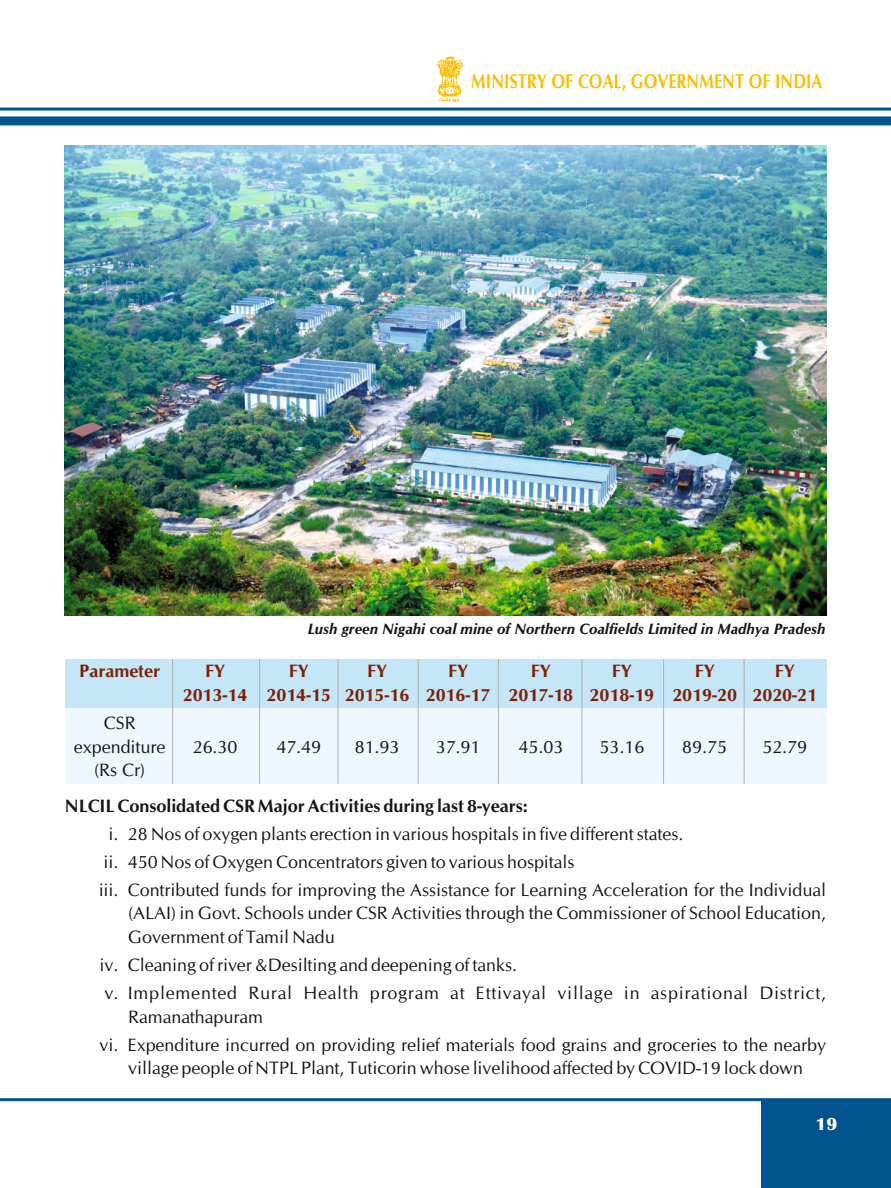
<style>
.page{position:relative;width:891px;height:1188px;background:#fff}
.page>*{position:absolute;margin:0;border:0;box-sizing:border-box;transform-origin:0 0}
.t1{font:700 19.95px "CG Omega";color:#fcbd00;scale:.82 1}
.t2{font:18px/28px "CG Omega";color:#151616}
.t3{font:18px/28px "CG Omega";letter-spacing:.045em;color:#151616}
.t4{font:700 18px/23.7px "CG Omega";color:#7d1f06}
.t5{font:700 18px "CG Omega";color:#151616}
.t6{font:700 18px "Britannic";color:#fff}
.t7{font:italic 700 15px "CG Omega";color:#151616}
</style>
<div class="page">
<div style="left:65px;top:659px;width:761px;height:84px;background:#c5e6f6"></div>
<div style="left:65px;top:709px;width:761px;height:75px;background:#edf7fd"></div>
<hr style="left:172px;top:659px;width:1px;height:125px;background:#afb0b0">
<hr style="left:338px;top:659px;width:1px;height:125px;background:#afb0b0">
<hr style="left:498px;top:659px;width:1px;height:125px;background:#afb0b0">
<hr style="left:581px;top:659px;width:1px;height:125px;background:#afb0b0">
<hr style="left:259px;top:659px;width:1px;height:125px;background:#afb0b0">
<hr style="left:418px;top:659px;width:1px;height:125px;background:#afb0b0">
<hr style="left:663px;top:659px;width:1px;height:125px;background:#afb0b0">
<hr style="left:744px;top:659px;width:1px;height:125px;background:#afb0b0">
<div style="left:762px;top:1100px;width:129px;height:88px;background:#01548f"></div>
<div style="left:0;top:116px;width:891px;height:9px;background:#01548f"></div>
<hr style="left:0;top:108px;width:891px;height:3px;background:#01548f">
<hr style="left:0;top:1098px;width:891px;height:3px;background:#01548f">
<img style="left:437px;top:56px;width:26px;height:47px">
<img style="left:65px;top:146px;width:761px;height:470px">
<p class="t1" style="left:471px;top:73px;width:430px">MINISTRY OF COAL, GOVERNMENT OF INDIA</p>
<p class="t7" style="left:307px;top:623px;width:519px">Lush green Nigahi coal mine of Northern Coalfields Limited in Madhya Pradesh</p>
<p class="t4" style="left:79px;top:661px;width:82px">Parameter</p>
<p class="t4" style="left:205px;top:661px;width:21px">FY</p>
<p class="t4" style="left:289px;top:661px;width:21px">FY</p>
<p class="t4" style="left:367px;top:661px;width:21px">FY</p>
<p class="t4" style="left:448px;top:661px;width:21px">FY</p>
<p class="t4" style="left:531px;top:661px;width:21px">FY</p>
<p class="t4" style="left:612px;top:661px;width:21px">FY</p>
<p class="t4" style="left:695px;top:661px;width:21px">FY</p>
<p class="t4" style="left:183px;top:661px;width:636px;text-indent:592px">FY<br>2013-14 2014-15 2015-16 2016-17 2017-18 2018-19 2019-20 2020-21</p>
<p class="t2" style="left:74px;top:712px;width:93px;line-height:23.7px;text-align:center">CSR expenditure</p>
<p class="t2" style="left:193px;top:734px;width:46px">26.30</p>
<p class="t2" style="left:276px;top:734px;width:46px">47.49</p>
<p class="t2" style="left:355px;top:734px;width:46px">81.93</p>
<p class="t2" style="left:436px;top:734px;width:46px">37.91</p>
<p class="t2" style="left:519px;top:734px;width:46px">45.03</p>
<p class="t2" style="left:600px;top:734px;width:46px">53.16</p>
<p class="t2" style="left:682px;top:734px;width:46px">89.75</p>
<p class="t2" style="left:762px;top:734px;width:46px">52.79</p>
<p class="t2" style="left:94px;top:757px;width:52px">(Rs Cr)</p>
<p class="t5" style="left:65px;top:798px;width:464px">NLCIL Consolidated CSR Major Activities during last 8-years:</p>
<p class="t2" style="left:99px;top:821px;width:729px;text-indent:10px">i. 28 Nos of oxygen plants erection in various hospitals in five different states.<br>ii. 450 Nos of Oxygen Concentrators given to various hospitals<br>iii. Contributed funds for improving the Assistance for Learning Acceleration for the Individual</p>
<p class="t2" style="left:128px;top:903px;width:699px;line-height:23.7px">(ALAI) in Govt. Schools under CSR Activities through the Commissioner of School Education,<br>Government of Tamil Nadu</p>
<p class="t3" style="left:100px;top:952px;width:728px">iv. Cleaning of river &amp;Desilting and deepening of tanks.<br>v. Implemented Rural Health program at Ettivayal village in aspirational District,</p>
<p class="t2" style="left:100px;top:1004px;width:728px;text-indent:29px">Ramanathapuram<br>vi. Expenditure incurred on providing relief materials food grains and groceries to the nearby</p>
<p class="t2" style="left:128px;top:1056px;width:676px">village people of NTPL Plant, Tuticorin whose livelihood affected by COVID-19 lock down</p>
<p class="t6" style="left:815px;top:1118px;width:23px">19</p>
</div>
